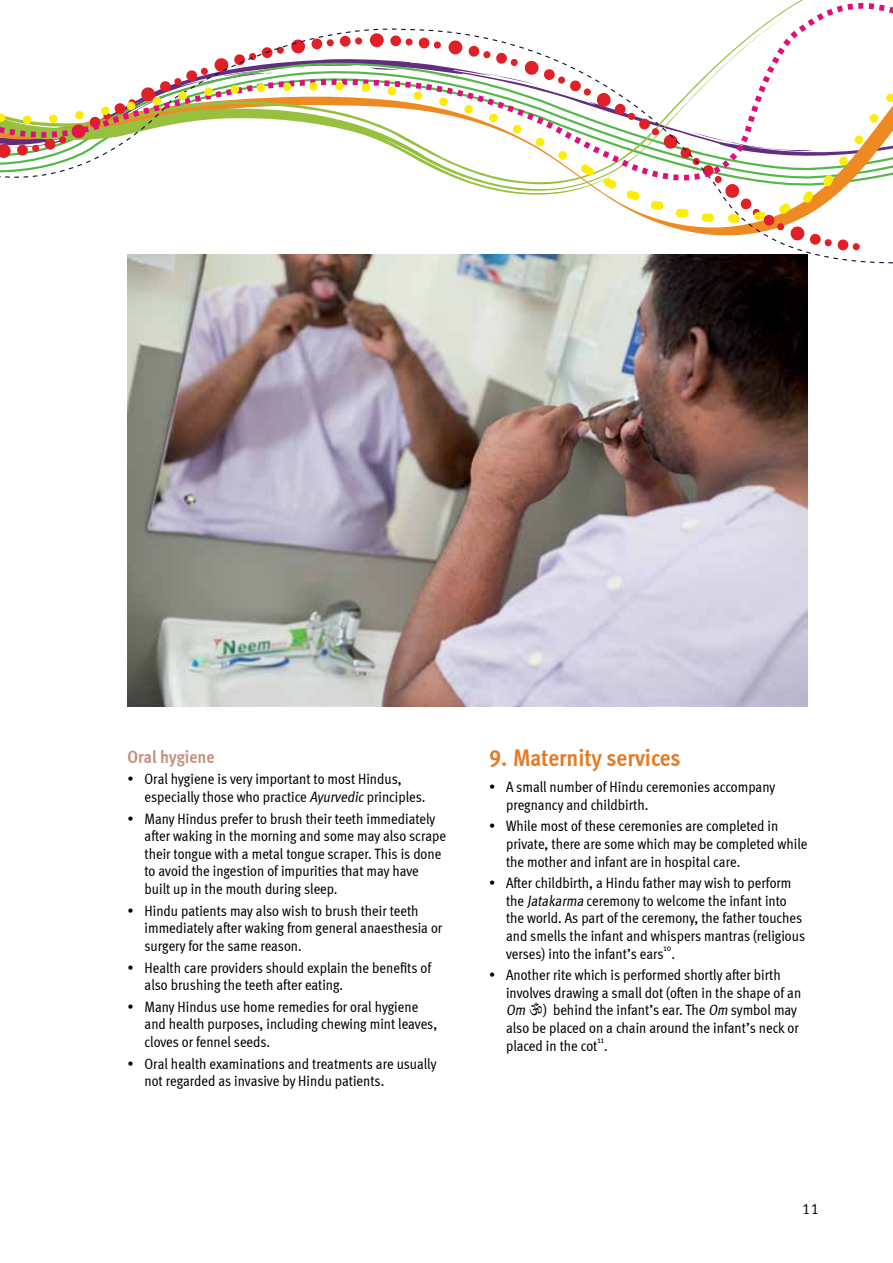
<style>
.page{position:relative;width:893px;height:1263px;background:#fff}
.page>*{position:absolute;margin:0;border:0;box-sizing:border-box;transform-origin:0 0}
.t1{font:24px "Meta Cond Bold LF";color:#e57a25}
.t2{font:18px "Meta Cond Bold LF";color:#c69080}
.t3{font:15px/17.5px "Meta Cond";color:#000}
.t4{font:15px "Meta Normal LF";color:#000}
.t5{font:9px "Meta Cond";color:#000}
.s1{font-style:italic}
</style>
<div class="page">
<svg style="left:668px;top:226px;width:225px;height:38px"></svg>
<svg style="left:274px;top:0;width:619px;height:226px"></svg>
<svg style="left:0;top:47px;width:274px;height:217px"></svg>
<img style="left:128px;top:254px;width:680px;height:453px">
<p class="t2" style="left:128px;top:746px;width:88px">Oral hygiene</p>
<p class="t3" style="left:145px;top:770px;width:282px;text-indent:-17px">• Oral hygiene is very important to most Hindus, especially those who practice <span class="s1">Ayurvedic</span> principles.</p>
<p class="t3" style="left:145px;top:809px;width:303px;text-indent:-17px">• Many Hindus prefer to brush their teeth immediately after waking in the morning and some may also scrape their tongue with a metal tongue scraper. This is done to avoid the ingestion of impurities that may have built up in the mouth during sleep.</p>
<p class="t3" style="left:145px;top:901px;width:299px;text-indent:-17px">• Hindu patients may also wish to brush their teeth immediately after waking from general anaesthesia or surgery for the same reason.</p>
<p class="t3" style="left:145px;top:958px;width:288px;text-indent:-17px">• Health care providers should explain the benefits of also brushing the teeth after eating.</p>
<p class="t3" style="left:145px;top:998px;width:294px;text-indent:-17px">• Many Hindus use home remedies for oral hygiene and health purposes, including chewing mint leaves, cloves or fennel seeds.</p>
<p class="t3" style="left:145px;top:1055px;width:293px;text-indent:-17px">• Oral health examinations and treatments are usually not regarded as invasive by Hindu patients.</p>
<h1 class="t1" style="left:489px;top:743px;width:193px">9. Maternity services</h1>
<p class="t3" style="left:506px;top:778px;width:271px;text-indent:-17px">• A small number of Hindu ceremonies accompany pregnancy and childbirth.</p>
<p class="t3" style="left:506px;top:817px;width:303px;text-indent:-17px">• While most of these ceremonies are completed in private, there are some which may be completed while the mother and infant are in hospital care.</p>
<p class="t3" style="left:506px;top:874px;width:301px;text-indent:-17px">• After childbirth, a Hindu father may wish to perform the <span class="s1">Jatakarma</span> ceremony to welcome the infant into the world. As part of the ceremony, the father touches and smells the infant and whispers mantras (religious verses) into the infant’s ears</p>
<p class="t5" style="left:664px;top:943px;width:9px">10</p>
<p class="t3" style="left:671px;top:944px;width:5px">.</p>
<p class="t3" style="left:506px;top:966px;width:297px;text-indent:-17px">• Another rite which is performed shortly after birth involves drawing a small dot (often in the shape of an <span class="s1">Om</span> ) behind the infant’s ear. The <span class="s1">Om</span> symbol may also be placed on a chain around the infant’s neck or placed in the cot .</p>
<p class="t5" style="left:597px;top:1035px;width:8px">11</p>
<p class="t4" style="left:802px;top:1200px;width:18px">11</p>
</div>
